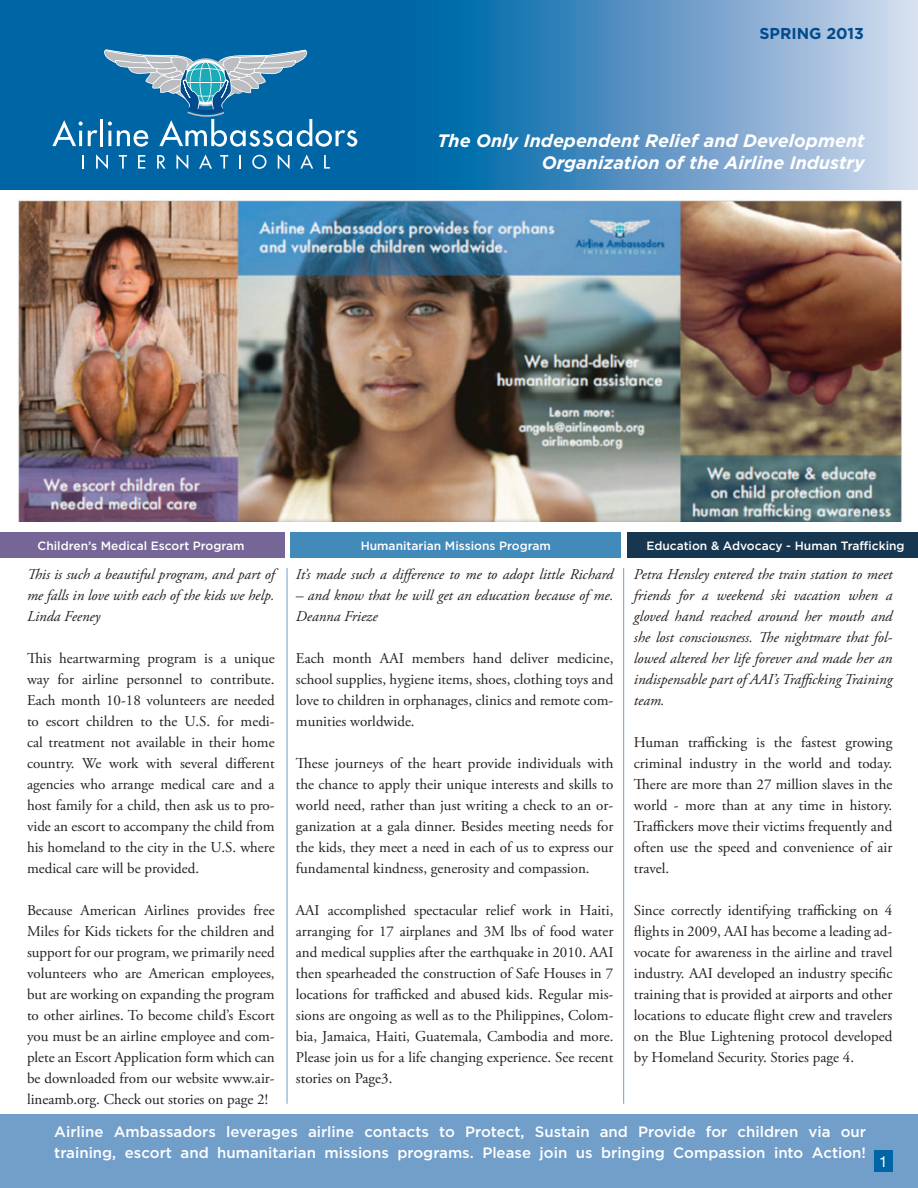
<style>
.page{position:relative;width:918px;height:1188px;background:#fff}
.page>*{position:absolute;margin:0;border:0;box-sizing:border-box;transform-origin:0 0}
.t1{font:italic 700 18px/21.6px "Gotham";color:#fff;text-align:right}
.t2{font:700 15.75px "Gotham";color:#004a8d}
.t3{font:15px/21px "Adobe Garamond Pro";color:#231f20;text-align:justify}
.t4{font:italic 15px/21px "Adobe Garamond Pro";color:#231f20;text-align:justify}
.t5{font:500 15px/21px "Gotham";color:#fff}
.t6{font:15px "Helvetica Neue";color:#fff}
.t7{font:500 12px "Gotham";color:#fff}
</style>
<div class="page">
<img style="left:18px;top:200px;width:884px;height:321px">
<svg style="left:0;top:0;width:918px;height:189px;background:#4189bb"></svg>
<div style="left:0;top:1115px;width:918px;height:73px;background:#729eca"></div>
<div style="left:874px;top:1150px;width:18px;height:22px;background:#0065a4"></div>
<svg style="left:52px;top:120px;width:45px;height:26px"></svg>
<hr style="left:100px;top:119px;width:3px;height:27px;background:#fff">
<svg style="left:104px;top:49px;width:253px;height:98px;background:#3784b2"></svg>
<svg style="left:82px;top:155px;width:2px;height:14px"></svg>
<svg style="left:96px;top:154px;width:12px;height:15px"></svg>
<svg style="left:119px;top:155px;width:8px;height:14px"></svg>
<svg style="left:138px;top:155px;width:7px;height:14px"></svg>
<svg style="left:157px;top:155px;width:9px;height:14px"></svg>
<svg style="left:176px;top:154px;width:12px;height:15px"></svg>
<svg style="left:199px;top:154px;width:13px;height:15px"></svg>
<svg style="left:220px;top:155px;width:8px;height:14px"></svg>
<svg style="left:239px;top:155px;width:2px;height:14px"></svg>
<svg style="left:252px;top:155px;width:15px;height:14px"></svg>
<svg style="left:278px;top:154px;width:12px;height:15px"></svg>
<svg style="left:300px;top:154px;width:13px;height:15px"></svg>
<svg style="left:324px;top:155px;width:6px;height:14px"></svg>
<div style="left:0;top:532px;width:284px;height:25px;background:#766698"></div>
<div style="left:628px;top:532px;width:290px;height:25px;background:#173751"></div>
<div style="left:291px;top:532px;width:330px;height:25px;background:#428aba"></div>
<hr style="left:287px;top:568px;width:1px;height:536px;background:#729eca">
<hr style="left:623px;top:568px;width:1px;height:536px;background:#729eca">
<p class="t2" style="left:760px;top:24px;width:106px">SPRING 2013</p>
<p class="t1" style="left:437px;top:130px;width:429px">The Only Independent Relief and Development<br>Organization of the Airline Industry</p>
<p class="t7" style="left:38px;top:539px;width:209px">Children’s Medical Escort Program</p>
<p class="t7" style="left:361px;top:539px;width:192px">Humanitarian Missions Program</p>
<p class="t7" style="left:647px;top:539px;width:260px">Education &amp; Advocacy - Human Trafficking</p>
<p class="t4" style="left:27px;top:564px;width:249px">This is such a beautiful program, and part of me falls in love with each of the kids we help.<br>Linda Feeney</p>
<p class="t3" style="left:27px;top:648px;width:249px">This heartwarming program is a unique way for airline personnel to contribute.<br>Each month 10-18 volunteers are needed to escort children to the U.S. for medi&shy;cal treatment not available in their home country. We work with several different agencies who arrange medical care and a host family for a child, then ask us to pro&shy;vide an escort to accompany the child from his homeland to the city in the U.S. where medical care will be provided.</p>
<p class="t3" style="left:27px;top:900px;width:249px">Because American Airlines provides free Miles for Kids tickets for the children and support for our program, we primarily need volunteers who are American employees, but are working on expanding the program to other airlines. To become child’s Escort you must be an airline employee and com&shy;plete an Escort Application form which can be downloaded from our website www.air&shy;lineamb.org. Check out stories on page 2!</p>
<p class="t4" style="left:296px;top:564px;width:319px">It’s made such a difference to me to adopt little Richard</p>
<p class="t4" style="left:296px;top:585px;width:319px">– and know that he will get an education because of me.<br>Deanna Frieze</p>
<p class="t3" style="left:296px;top:648px;width:319px">Each month AAI members hand deliver medicine, school supplies, hygiene items, shoes, clothing toys and love to children in orphanages, clinics and remote com&shy;munities worldwide.</p>
<p class="t3" style="left:296px;top:753px;width:319px">These journeys of the heart provide individuals with the chance to apply their unique interests and skills to world need, rather than just writing a check to an or&shy;ganization at a gala dinner. Besides meeting needs for the kids, they meet a need in each of us to express our fundamental kindness, generosity and compassion.</p>
<p class="t3" style="left:296px;top:900px;width:319px">AAI accomplished spectacular relief work in Haiti, arranging for 17 airplanes and 3M lbs of food water and medical supplies after the earthquake in 2010. AAI then spearheaded the construction of Safe Houses in 7 locations for trafficked and abused kids. Regular mis&shy;sions are ongoing as well as to the Philippines, Colom&shy;bia, Jamaica, Haiti, Guatemala, Cambodia and more.<br>Please join us for a life changing experience. See recent stories on Page3.</p>
<p class="t4" style="left:634px;top:564px;width:260px">Petra Hensley entered the train station to meet friends for a weekend ski vacation when a gloved hand reached around her mouth and she lost consciousness. The nightmare that fol&shy;lowed altered her life forever and made her an indispensable part of AAI’s Trafficking Training team.</p>
<p class="t3" style="left:634px;top:732px;width:260px">Human trafficking is the fastest growing criminal industry in the world and today.<br>There are more than 27 million slaves in the world - more than at any time in history.<br>Traffickers move their victims frequently and often use the speed and convenience of air travel.</p>
<p class="t3" style="left:634px;top:900px;width:260px">Since correctly identifying trafficking on 4 flights in 2009, AAI has become a leading ad&shy;vocate for awareness in the airline and travel industry. AAI developed an industry specific training that is provided at airports and other locations to educate flight crew and travelers on the Blue Lightening protocol developed by Homeland Security. Stories page 4.</p>
<p class="t5" style="left:54px;top:1120px;width:813px">Airline Ambassadors leverages airline contacts to Protect, Sustain and Provide for children via our training, escort and humanitarian missions programs. Please join us bringing Compassion into Action!</p>
<p class="t6" style="left:879px;top:1153px;width:10px">1</p>
</div>
